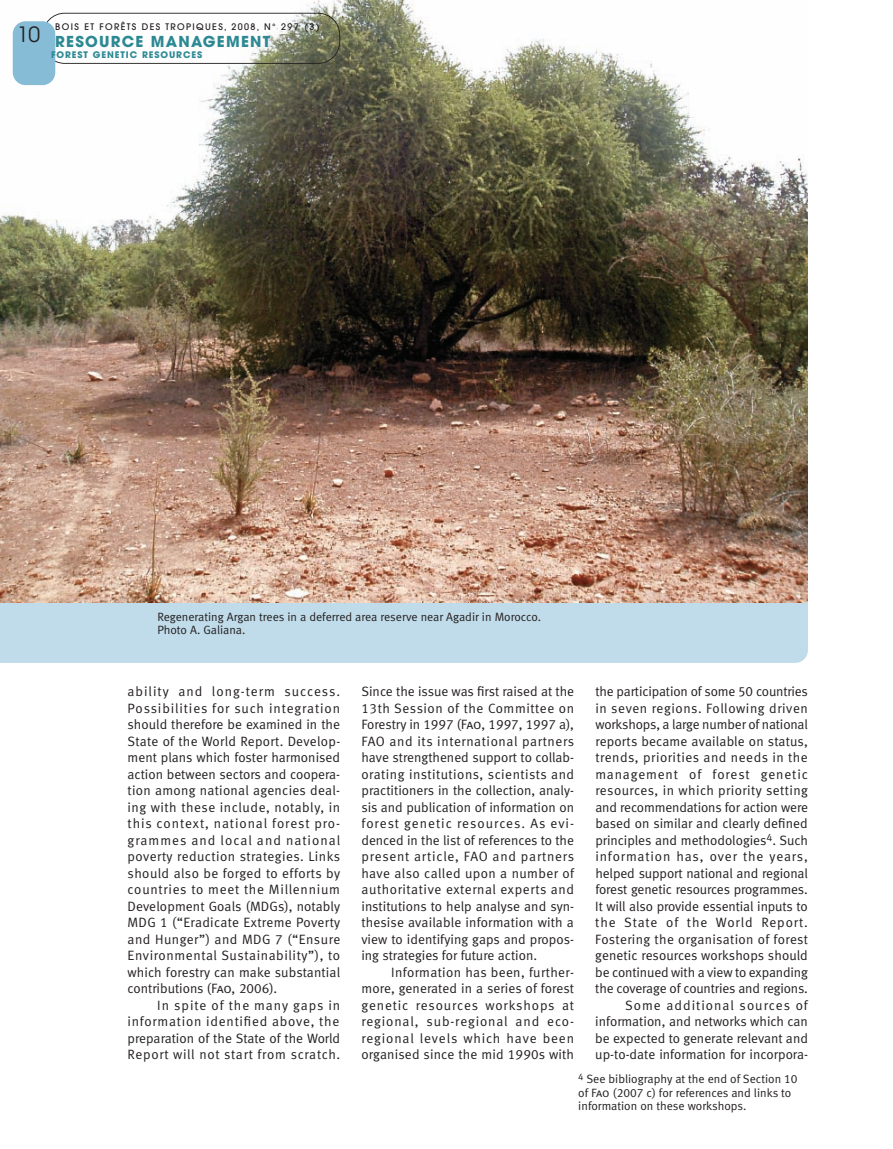
<style>
.page{position:relative;width:893px;height:1149px;background:#fff}
.page>*{position:absolute;margin:0;border:0;box-sizing:border-box;transform-origin:0 0}
.t1{font:21px "Avant Garde";color:#231f20}
.t2{font:700 15px "Avant Garde";letter-spacing:.08em;color:#2c8993}
.t3{font:13.5px/16.5px "Meta Normal LF";color:#231f20;text-align:justify}
.t4{font:12px/13.5px "Meta Normal LF";color:#231f20}
.t5{font:500 9px "Avant Garde";letter-spacing:.15em;color:#231f20}
.t6{font:700 9px "Avant Garde";letter-spacing:.1em;color:#2c8993}
.s1{font-family:"Meta Normal LF Caps"}
</style>
<div class="page">
<div style="left:0;top:601px;width:808px;height:61px;background:#c0dbe9"></div>
<img style="left:0;top:0;width:808px;height:601px">
<svg style="left:43px;top:13px;width:297px;height:51px"></svg>
<div style="left:13px;top:21px;width:42px;height:64px;background:#86bcd6;border-radius:13px"></div>
<h1 class="t1" style="left:17px;top:26px;width:25px">10</h1>
<p class="t5" style="left:55px;top:23px;width:266px">BOIS ET FORÊTS DES TROPIQUES, 2008, N° 297 (3)</p>
<p class="t6" style="left:51px;top:51px;width:153px">FOREST GENETIC RESOURCES</p>
<p class="t2" style="left:55px;top:36px;width:216px">RESOURCE MANAGEMENT</p>
<p class="t4" style="left:157px;top:611px;width:385px">Regenerating Argan trees in a deferred area reserve near Agadir in Morocco.<br>Photo A. Galiana.</p>
<p class="t3" style="left:128px;top:684px;width:214px">ability and long-term success.<br>Possibilities for such integration should therefore be examined in the State of the World Report. Develop&shy;ment plans which foster harmonised action between sectors and coopera&shy;tion among national agencies deal&shy;ing with these include, notably, in this context, national forest pro&shy;grammes and local and national poverty reduction strategies. Links should also be forged to efforts by countries to meet the Millennium Development Goals (MDGs), notably MDG 1 (“Eradicate Extreme Poverty and Hunger”) and MDG 7 (“Ensure Environmental Sustainability”), to which forestry can make substantial contributions (<span class="s1">Fao,</span> 2006).</p>
<p class="t3" style="left:128px;top:997px;width:214px;text-indent:30px">In spite of the many gaps in information identified above, the preparation of the State of the World Report will not start from scratch.</p>
<p class="t3" style="left:361px;top:684px;width:214px">Since the issue was first raised at the 13th Session of the Committee on Forestry in 1997 (<span class="s1">Fao,</span> 1997, 1997 a), FAO and its international partners have strengthened support to collab&shy;orating institutions, scientists and practitioners in the collection, analy&shy;sis and publication of information on forest genetic resources. As evi&shy;denced in the list of references to the present article, FAO and partners have also called upon a number of authoritative external experts and institutions to help analyse and syn&shy;thesise available information with a view to identifying gaps and propos&shy;ing strategies for future action.</p>
<p class="t3" style="left:361px;top:964px;width:214px;text-indent:30px">Information has been, further&shy;more, generated in a series of forest genetic resources workshops at regional, sub-regional and eco&shy;regional levels which have been organised since the mid 1990s with</p>
<p class="t3" style="left:595px;top:684px;width:214px;text-align:right">the participation of some 50 countries in seven regions. Following driven workshops, a large number of national reports became available on status, trends, priorities and needs in the management of forest genetic resources, in which priority setting and recommendations for action were based on similar and clearly defined principles and methodologies<sup>4</sup>. Such information has, over the years, helped support national and regional forest genetic resources programmes.<br>It will also provide essential inputs to the State of the World Report.<br>Fostering the organisation of forest genetic resources workshops should be continued with a view to expanding the coverage of countries and regions.<br>Some additional sources of information, and networks which can be expected to generate relevant and up-to-date information for incorpora-</p>
<p class="t4" style="left:578px;top:1072px;width:221px"><sup>4</sup> See bibliography at the end of Section 10 of <span class="s1">Fao</span> (2007 c) for references and links to information on these workshops.</p>
</div>
